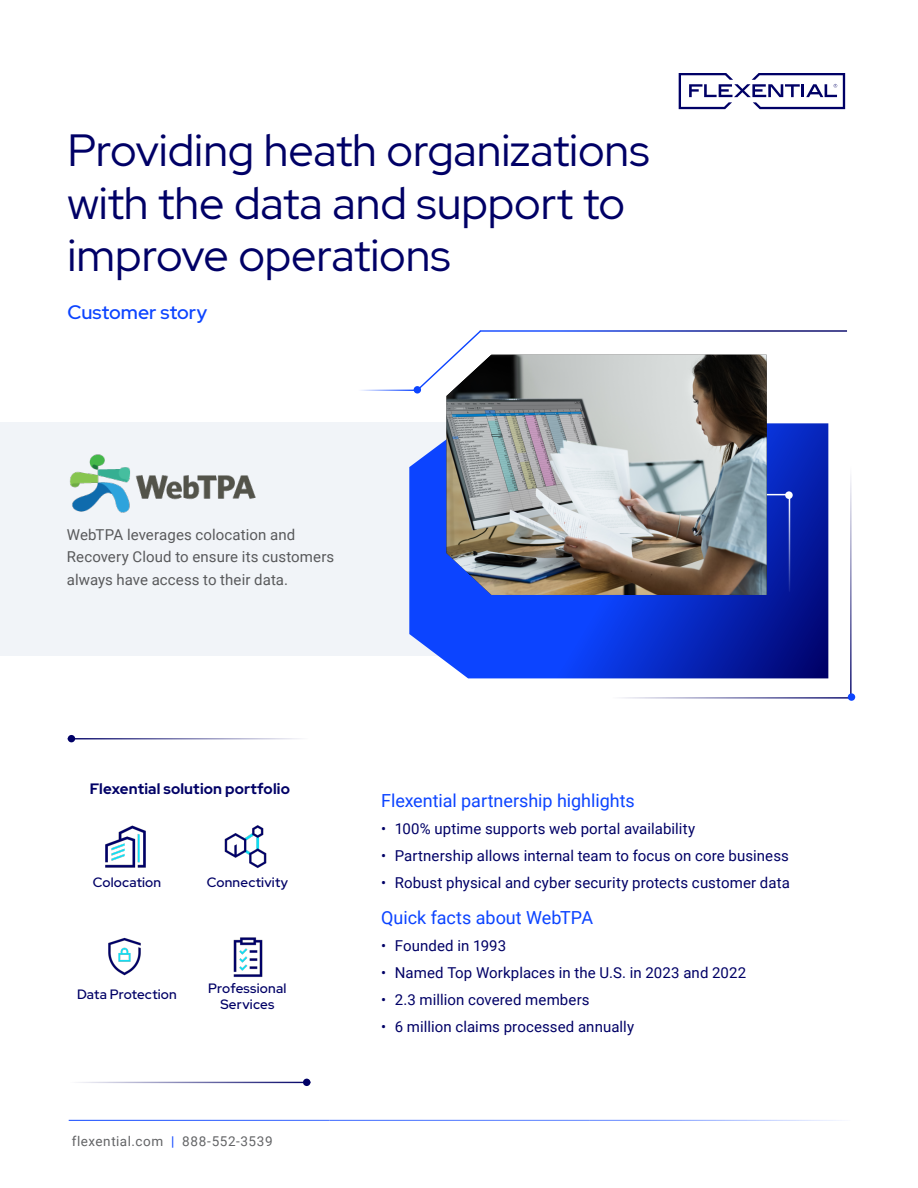
<style>
.page{position:relative;width:918px;height:1188px;background:#fff}
.page>*{position:absolute;margin:0;border:0;box-sizing:border-box;transform-origin:0 0}
.t1{font:45px/52.5px "Red Hat Display";letter-spacing:-.005em;color:#006}
.Customer_Story{font:500 19.5px "Red Hat Display";letter-spacing:.005em;color:#0c44ff}
.t2{font:18px "Roboto";letter-spacing:-.005em;color:#0c44ff}
.t3{font:15px "Roboto";letter-spacing:.005em;color:#006}
.Body_Grey{font:15px/22.5px "Roboto";letter-spacing:.005em;color:#58595b}
.t4{font:700 15px "Red Hat Display";letter-spacing:.01em;color:#006}
.Customer_Story_Solution{font:500 13.5px/16.2px "Red Hat Display";letter-spacing:.015em;color:#006;text-align:center}
.t5{font:13.5px "Roboto";letter-spacing:.04em;color:#636466}
.s1{color:#0c44ff}
</style>
<div class="page">
<hr style="left:590px;top:1120px;width:260px;height:1px;background:#0c44ff">
<hr style="left:329px;top:1120px;width:261px;height:1px;background:#0c44ff">
<hr style="left:69px;top:1120px;width:260px;height:1px;background:#0c44ff">
<div style="left:0;top:422px;width:464px;height:234px;background:#f1f4f8"></div>
<svg style="left:409px;top:423px;width:419px;height:255px;background:#153ad3"></svg>
<svg style="left:679px;top:73px;width:166px;height:36px"></svg>
<img style="left:69px;top:454px;width:187px;height:58px">
<img style="left:105px;top:825px;width:41px;height:43px">
<img style="left:233px;top:937px;width:30px;height:40px">
<div style="left:68px;top:735px;width:7px;height:7px;background:#006;border-radius:50%"></div>
<div style="left:303px;top:1079px;width:7px;height:7px;background:#006;border-radius:50%"></div>
<svg style="left:767px;top:493px;width:24px;height:100px;background:#0f28af"></svg>
<div style="left:785px;top:491px;width:8px;height:8px;background:#fff;border-radius:50%"></div>
<img style="left:224px;top:825px;width:43px;height:43px">
<svg style="left:415px;top:330px;width:68px;height:63px"></svg>
<div style="left:414px;top:386px;width:7px;height:8px;background:#0c44ff;border-radius:50%"></div>
<hr style="left:358px;top:390px;width:58px;height:1px;background:#0c44ff">
<div style="left:848px;top:693px;width:7px;height:8px;background:#0c44ff;border-radius:50%"></div>
<img style="left:447px;top:355px;width:320px;height:240px">
<img style="left:108px;top:937px;width:33px;height:39px">
<p class="t1" style="left:68px;top:123px;width:584px">Providing heath organizations with the data and support to improve operations</p>
<p class="Customer_Story" style="left:68px;top:299px;width:141px">Customer story</p>
<p class="Body_Grey" style="left:67px;top:522px;width:269px">WebTPA leverages colocation and<br>Recovery Cloud to ensure its customers always have access to their data.</p>
<p class="t4" style="left:90px;top:779px;width:202px">Flexential solution portfolio</p>
<p class="Customer_Story_Solution" style="left:93px;top:874px;width:70px">Colocation</p>
<p class="Customer_Story_Solution" style="left:207px;top:874px;width:83px">Connectivity</p>
<p class="Customer_Story_Solution" style="left:77px;top:986px;width:101px">Data Protection</p>
<p class="Customer_Story_Solution" style="left:208px;top:980px;width:80px">Professional<br>Services</p>
<p class="t5" style="left:72px;top:1132px;width:202px">flexential.com <span class="s1">|</span> 888-552-3539</p>
<h2 class="t2" style="left:381px;top:788px;width:255px">Flexential partnership highlights</h2>
<p class="t3" style="left:381px;top:818px;width:315px">• 100% uptime supports web portal availability</p>
<p class="t3" style="left:381px;top:845px;width:409px">• Partnership allows internal team to focus on core business</p>
<p class="t3" style="left:381px;top:872px;width:410px">• Robust physical and cyber security protects customer data</p>
<h2 class="t2" style="left:381px;top:905px;width:213px">Quick facts about WebTPA</h2>
<p class="t3" style="left:381px;top:936px;width:126px">• Founded in 1993</p>
<p class="t3" style="left:381px;top:963px;width:367px">• Named Top Workplaces in the U.S. in 2023 and 2022</p>
<p class="t3" style="left:381px;top:990px;width:210px">• 2.3 million covered members</p>
<p class="t3" style="left:381px;top:1017px;width:254px">• 6 million claims processed annually</p>
</div>
